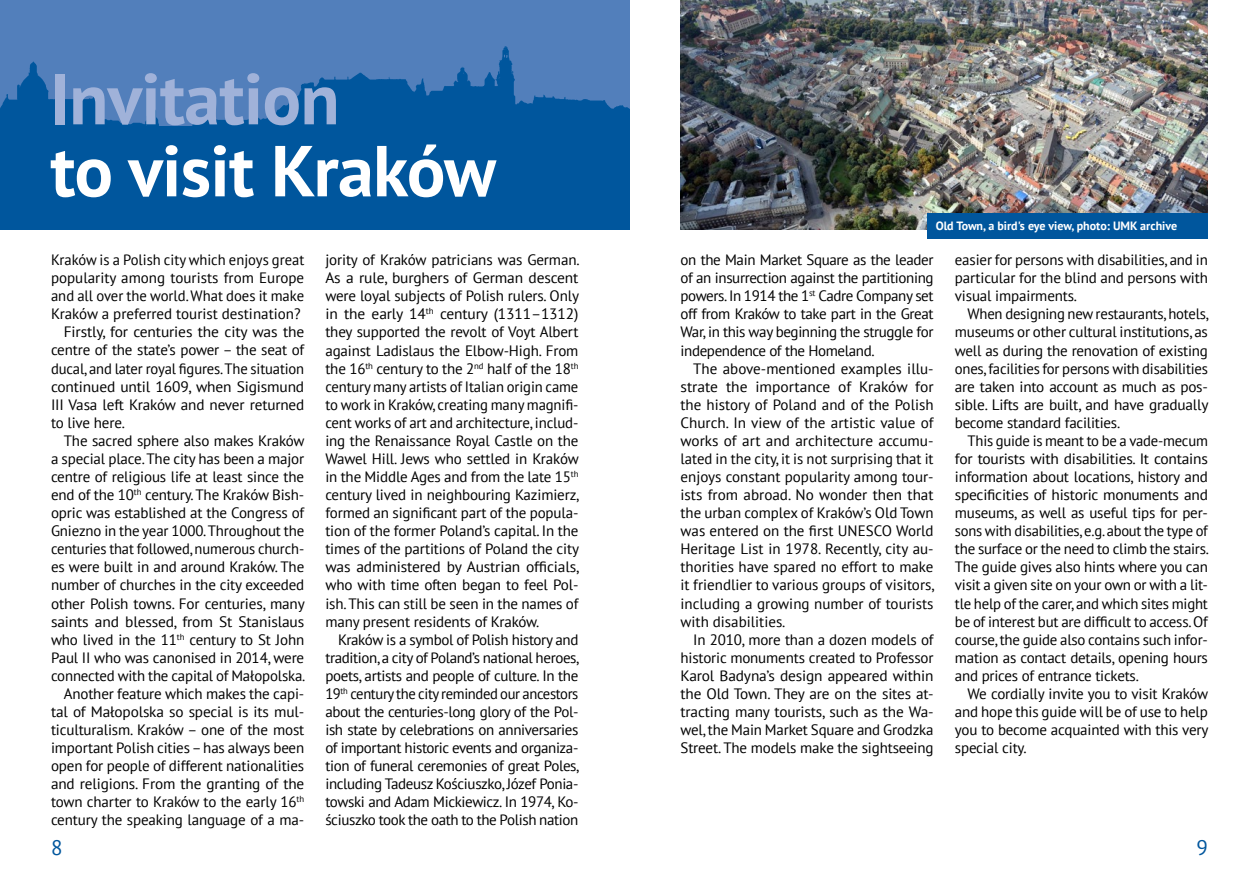
<style>
.page{position:relative;width:1259px;height:893px;background:#fff}
.page>*{position:absolute;margin:0;border:0;box-sizing:border-box;transform-origin:0 0}
.t1{font:700 72px "PT Sans";letter-spacing:-.01em;color:#fff}
.t2{font:700 72px "PT Sans";letter-spacing:-.01em;color:#a0b2d9}
.t3{font:21px "PT Sans";color:#00569d}
.t4{font:15px/18px "PT Sans";letter-spacing:-.01em;color:#000;text-align:justify}
.t5{font:700 12px "PT Sans";color:#fff}
</style>
<div class="page">
<img style="left:680px;top:0;width:528px;height:230px">
<div style="left:0;top:0;width:629px;height:230px;background:#00569d"></div>
<div style="left:0;top:0;width:629px;height:126px;background:#527fbb"></div>
<img style="left:0;top:46px;width:629px;height:80px">
<div style="left:927px;top:214px;width:281px;height:25px;background:#00569d"></div>
<h1 class="t2" style="left:49px;top:52px;width:292px">Invitation</h1>
<h1 class="t1" style="left:50px;top:124px;width:447px">to visit Kraków</h1>
<p class="t4" style="left:51px;top:251px;width:255px">Kraków is a Polish city which enjoys great</p>
<p class="t4" style="left:51px;top:269px;width:255px">popularity among tourists from Europe</p>
<p class="t4" style="left:51px;top:287px;width:255px">and all over the world. What does it make</p>
<p class="t4" style="left:51px;top:305px;width:251px">Kraków a preferred tourist destination?</p>
<p class="t4" style="left:64px;top:323px;width:242px">Firstly, for centuries the city was the</p>
<p class="t4" style="left:51px;top:341px;width:255px">centre of the state’s power – the seat of</p>
<p class="t4" style="left:51px;top:359px;width:255px">ducal, and later royal figures. The situation</p>
<p class="t4" style="left:51px;top:377px;width:255px">continued until 1609, when Sigismund</p>
<p class="t4" style="left:51px;top:395px;width:255px">III Vasa left Kraków and never returned</p>
<p class="t4" style="left:51px;top:413px;width:76px">to live here.</p>
<p class="t4" style="left:64px;top:431px;width:242px">The sacred sphere also makes Kraków</p>
<p class="t4" style="left:51px;top:449px;width:255px">a special place. The city has been a major</p>
<p class="t4" style="left:51px;top:467px;width:255px">centre of religious life at least since the</p>
<p class="t4" style="left:51px;top:485px;width:255px">end of the 10<sup>th</sup> century. The Kraków Bish-</p>
<p class="t4" style="left:51px;top:503px;width:255px">opric was established at the Congress of</p>
<p class="t4" style="left:51px;top:522px;width:255px">Gniezno in the year 1000. Throughout the</p>
<p class="t4" style="left:51px;top:540px;width:255px">centuries that followed, numerous church-</p>
<p class="t4" style="left:51px;top:558px;width:255px">es were built in and around Kraków. The</p>
<p class="t4" style="left:51px;top:576px;width:255px">number of churches in the city exceeded</p>
<p class="t4" style="left:51px;top:594px;width:255px">other Polish towns. For centuries, many</p>
<p class="t4" style="left:51px;top:612px;width:255px">saints and blessed, from St Stanislaus</p>
<p class="t4" style="left:51px;top:630px;width:255px">who lived in the 11<sup>th</sup> century to St John</p>
<p class="t4" style="left:51px;top:648px;width:255px">Paul II who was canonised in 2014, were</p>
<p class="t4" style="left:51px;top:666px;width:256px">connected with the capital of Małopolska.</p>
<p class="t4" style="left:64px;top:684px;width:242px">Another feature which makes the capi-</p>
<p class="t4" style="left:51px;top:702px;width:255px">tal of Małopolska so special is its mul-</p>
<p class="t4" style="left:51px;top:720px;width:255px">ticulturalism. Kraków – one of the most</p>
<p class="t4" style="left:51px;top:738px;width:255px">important Polish cities – has always been</p>
<p class="t4" style="left:51px;top:756px;width:255px">open for people of different nationalities</p>
<p class="t4" style="left:51px;top:775px;width:255px">and religions. From the granting of the</p>
<p class="t4" style="left:51px;top:793px;width:255px">town charter to Kraków to the early 16<sup>th</sup></p>
<p class="t4" style="left:51px;top:811px;width:255px">century the speaking language of a ma-</p>
<p class="t4" style="left:325px;top:251px;width:256px">jority of Kraków patricians was German.<br>As a rule, burghers of German descent were loyal subjects of Polish rulers. Only in the early 14<sup>th</sup> century (1311–1312) they supported the revolt of Voyt Albert against Ladislaus the Elbow-High. From the 16<sup>th</sup> century to the 2<sup>nd</sup> half of the 18<sup>th </sup>century many artists of Italian origin came to work in Kraków, creating many magnifi&shy;cent works of art and architecture, includ&shy;ing the Renaissance Royal Castle on the Wawel Hill. Jews who settled in Kraków in the Middle Ages and from the late 15<sup>th </sup>century lived in neighbouring Kazimierz, formed an significant part of the popula&shy;tion of the former Poland’s capital. In the times of the partitions of Poland the city was administered by Austrian officials, who with time often began to feel Pol&shy;ish. This can still be seen in the names of many present residents of Kraków.</p>
<p class="t4" style="left:325px;top:630px;width:256px;text-indent:13px">Kraków is a symbol of Polish history and tradition, a city of Poland’s national heroes, poets, artists and people of culture. In the 19<sup>th</sup> century the city reminded our ancestors about the centuries-long glory of the Pol&shy;ish state by celebrations on anniversaries of important historic events and organiza&shy;tion of funeral ceremonies of great Poles, including Tadeusz Kościuszko, Józef Ponia&shy;towski and Adam Mickiewicz. In 1974, Ko&shy;ściuszko took the oath to the Polish nation</p>
<p class="t5" style="left:935px;top:218px;width:243px">Old Town, a bird's eye view, photo: UMK archive</p>
<p class="t4" style="left:680px;top:251px;width:255px">on the Main Market Square as the leader of an insurrection against the partitioning powers. In 1914 the 1<sup>st</sup> Cadre Company set off from Kraków to take part in the Great War, in this way beginning the struggle for independence of the Homeland.</p>
<p class="t4" style="left:680px;top:359px;width:256px;text-align:left;text-indent:13px">The above-mentioned examples illu&shy;strate the importance of Kraków for the history of Poland and of the Polish Church. In view of the artistic value of works of art and architecture accumu&shy;lated in the city, it is not surprising that it enjoys constant popularity among tour&shy;ists from abroad. No wonder then that the urban complex of Kraków’s Old Town was entered on the first UNESCO World Heritage List in 1978. Recently, city au&shy;thorities have spared no effort to make it friendlier to various groups of visitors, including a growing number of tourists with disabilities.</p>
<p class="t4" style="left:680px;top:630px;width:255px;text-indent:13px">In 2010, more than a dozen models of historic monuments created to Professor Karol Badyna’s design appeared within the Old Town. They are on the sites at&shy;tracting many tourists, such as the Wa&shy;wel, the Main Market Square and Grodzka Street. The models make the sightseeing</p>
<p class="t4" style="left:955px;top:251px;width:255px">easier for persons with disabilities, and in particular for the blind and persons with visual impairments.</p>
<p class="t4" style="left:955px;top:305px;width:256px;text-indent:13px">When designing new restaurants, hotels, museums or other cultural institutions, as well as during the renovation of existing ones, facilities for persons with disabilities are taken into account as much as pos&shy;sible. Lifts are built, and have gradually become standard facilities.</p>
<p class="t4" style="left:955px;top:431px;width:256px;text-indent:13px">This guide is meant to be a vade-mecum for tourists with disabilities. It contains information about locations, history and specificities of historic monuments and museums, as well as useful tips for per&shy;sons with disabilities, e.g. about the type of the surface or the need to climb the stairs.<br>The guide gives also hints where you can visit a given site on your own or with a lit&shy;tle help of the carer, and which sites might be of interest but are difficult to access. Of course, the guide also contains such infor&shy;mation as contact details, opening hours and prices of entrance tickets.</p>
<p class="t4" style="left:955px;top:684px;width:255px;text-indent:13px">We cordially invite you to visit Kraków and hope this guide will be of use to help you to become acquainted with this very special city.</p>
<h2 class="t3" style="left:51px;top:834px;width:13px">8</h2>
<h2 class="t3" style="left:1196px;top:834px;width:13px">9</h2>
</div>
